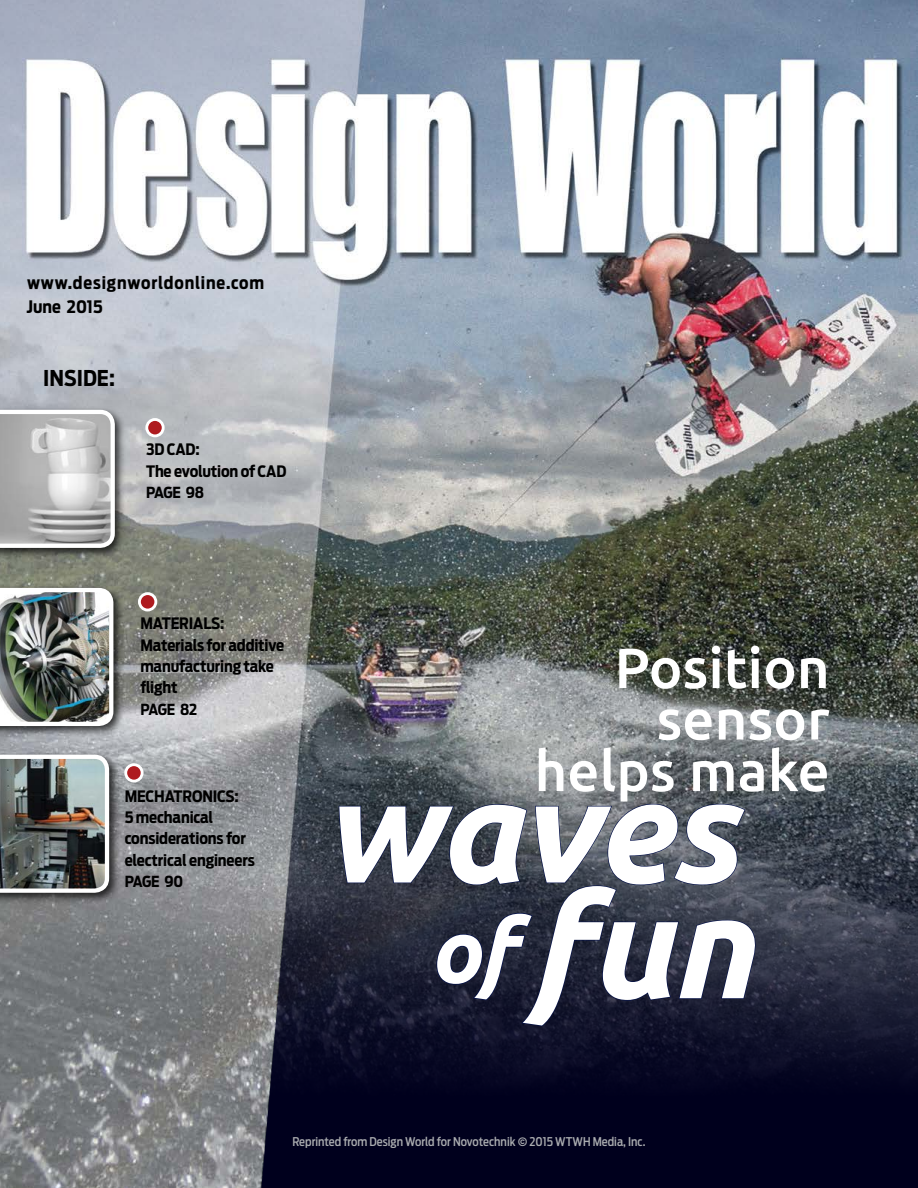
<style>
.page{position:relative;width:918px;height:1188px;background:#fff}
.page>*{position:absolute;margin:0;border:0;box-sizing:border-box;transform-origin:0 0}
.t1{font:italic 700 144.6px "Ubuntu";letter-spacing:-.02em;color:#fff}
.t2{font:500 56.4px/51.4px "Ubuntu";color:#fff;text-align:right}
.t3{font:700 21.6px "Antenna Cond";color:#000}
.t4{font:700 17.1px "Antenna Cond";letter-spacing:.05em;color:#000}
.t5{font:700 17.1px "Antenna Cond";color:#000}
.t6{font:700 15.75px/21.5px "Antenna Cond";letter-spacing:-.01em;color:#000}
.t7{font:700 15.15px "Antenna Cond";letter-spacing:-.025em;color:#000}
.t8{font:500 12px "Antenna Cond";color:#abadb0}
.s1{font-size:88.95px}
.s2{font-family:"Museo Sans 700";font-weight:400}
</style>
<div class="page">
<img style="left:0;top:0;width:918px;height:1188px">
<svg style="left:250px;top:710px;width:668px;height:478px;background:#333648"></svg>
<div style="left:139px;top:594px;width:17px;height:16px;background:#ae1b1f;border-radius:50%"></div>
<div style="left:138px;top:592px;width:19px;height:19px;border:3px solid #fff;border-radius:50%"></div>
<div style="left:147px;top:419px;width:16px;height:17px;background:#ae1b1f;border-radius:50%"></div>
<div style="left:145px;top:418px;width:20px;height:19px;border:3px solid #fff;border-radius:50%"></div>
<svg style="left:126px;top:765px;width:16px;height:16px"></svg>
<div style="left:124px;top:763px;width:20px;height:20px;border:3px solid #fff;border-radius:50%"></div>
<div style="left:0;top:584px;width:125px;height:154px;background:#000;opacity:.75"></div>
<img style="left:0;top:588px;width:113px;height:138px">
<div style="left:0;top:751px;width:121px;height:154px;background:#000;opacity:.75"></div>
<img style="left:0;top:755px;width:109px;height:138px">
<div style="left:0;top:406px;width:127px;height:154px;background:#000;opacity:.75"></div>
<svg style="left:0;top:410px;width:115px;height:138px;background:#bebebe"></svg>
<svg style="left:338px;top:803px;width:418px;height:224px;background:#313647"></svg>
<p class="t4" style="left:27px;top:273px;width:239px">www.designworldonline.com</p>
<p class="t5" style="left:26px;top:296px;width:78px">June 2015</p>
<h3 class="t3" style="left:43px;top:365px;width:73px">INSIDE:</h3>
<p class="t6" style="left:146px;top:439px;width:142px">3D CAD:<br>The evolution of CAD</p>
<p class="t7" style="left:146px;top:484px;width:60px">PAGE 98</p>
<p class="t6" style="left:140px;top:613px;width:145px">MATERIALS:<br>Materials for additive manufacturing take flight</p>
<p class="t7" style="left:140px;top:700px;width:58px">PAGE 82</p>
<p class="t6" style="left:125px;top:785px;width:132px">MECHATRONICS:<br>5 mechanical considerations for electrical engineers</p>
<p class="t7" style="left:125px;top:873px;width:60px">PAGE 90</p>
<h2 class="t2" style="left:534px;top:640px;width:297px">Position sensor helps make</h2>
<h1 class="t1" style="left:321px;top:743px;width:418px">waves</h1>
<h1 class="t1" style="left:428px;top:859px;width:325px"><span class="s1">of</span> fun</h1>
<p class="t8" style="left:292px;top:1135px;width:355px">Reprinted from Design World for Novotechnik <span class="s2">©</span> 2015 WTWH Media, Inc.</p>
</div>
